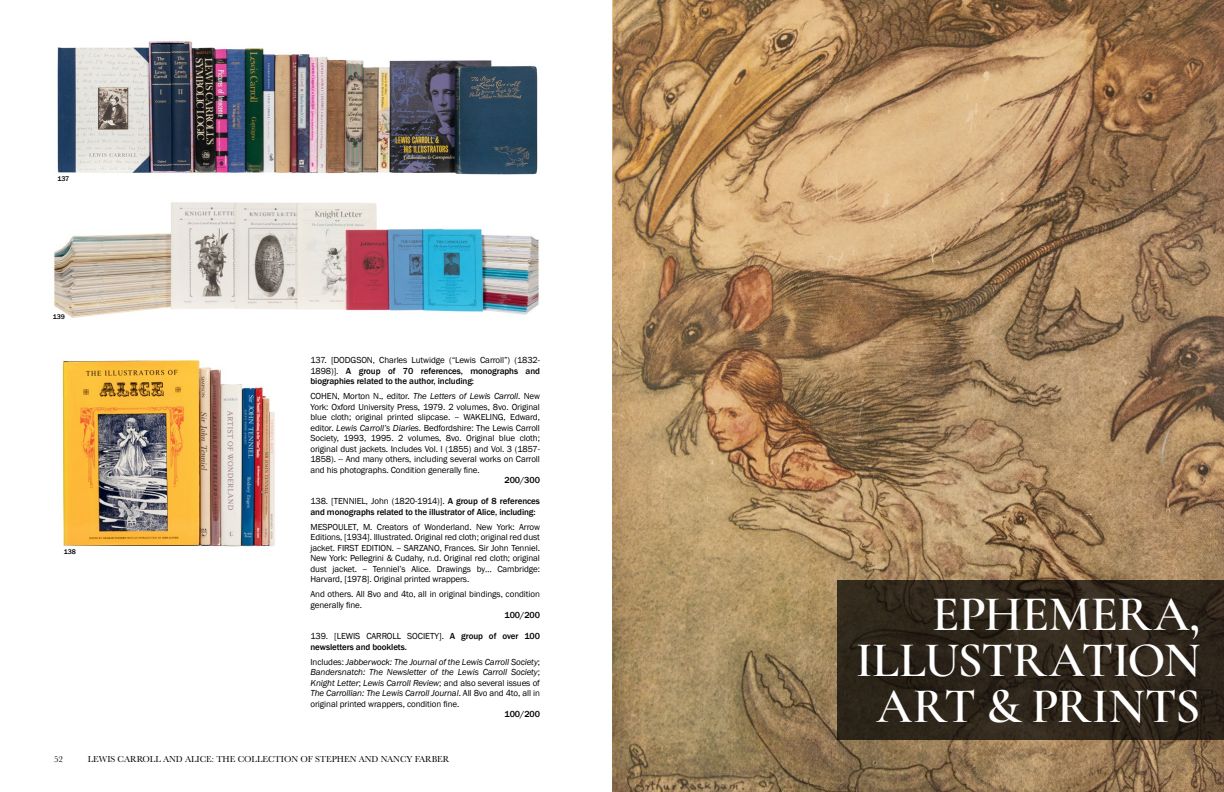
<style>
.page{position:relative;width:1224px;height:792px;background:#fff}
.page>*{position:absolute;margin:0;border:0;box-sizing:border-box;transform-origin:0 0}
.t1{font:600 50px/46px "Cormorant Garamond";letter-spacing:-.015em;color:#fff;text-align:right}
.t2{font:9px/10.5px "Franklin Gothic";letter-spacing:-.01em;color:#000;text-align:justify}
.t3{font:500 9px/10.5px "Franklin Gothic";letter-spacing:-.01em;color:#000}
.t4{font:italic 9px/10.5px "Franklin Gothic";letter-spacing:-.01em;color:#000;text-align:justify}
.t5{font:9px "Baskerville";color:#000}
.t6{font:500 7px "Franklin Gothic";letter-spacing:-.005em;color:#000}
.s1{font-weight:400}
.s2{font-style:italic}
.s3{font-style:normal}
</style>
<div class="page">
<img style="left:612px;top:0;width:612px;height:792px">
<img style="left:53px;top:202px;width:486px;height:116px">
<img style="left:62px;top:359px;width:213px;height:188px">
<img style="left:57px;top:41px;width:481px;height:134px">
<svg style="left:837px;top:581px;width:387px;height:159px;background:#2e251a"></svg>
<p class="t6" style="left:57px;top:174px;width:14px">137</p>
<p class="t6" style="left:53px;top:312px;width:14px">139</p>
<p class="t6" style="left:64px;top:547px;width:14px">138</p>
<p class="t3" style="left:310px;top:355px;width:231px;text-align:justify"><span class="s1">137. [DODGSON, Charles Lutwidge (“Lewis Carroll”) (1832- 1898)].</span> A group of 70 references, monographs and biographies related to the author, including:</p>
<p class="t2" style="left:310px;top:391px;width:231px">COHEN, Morton N., editor. <span class="s2">The Letters of Lewis Carroll</span>. New York: Oxford University Press, 1979. 2 volumes, 8vo. Original blue cloth; original printed slipcase. -- WAKELING, Edward, editor. <span class="s2">Lewis Carroll’s Diaries.</span> Bedfordshire: The Lewis Carroll Society, 1993, 1995. 2 volumes, 8vo. Original blue cloth; original dust jackets. Includes Vol. I (1855) and Vol. 3 (1857- 1858). -- And many others, including several works on Carroll and his photographs. Condition generally fine.</p>
<p class="t3" style="left:505px;top:475px;width:37px">200/300</p>
<p class="t3" style="left:310px;top:496px;width:231px"><span class="s1">138. [TENNIEL, John (1820-1914)].</span> A group of 8 references and monographs related to the illustrator of Alice, including:</p>
<p class="t2" style="left:310px;top:522px;width:231px">MESPOULET, M. Creators of Wonderland. New York: Arrow Editions, [1934]. Illustrated. Original red cloth; original red dust jacket. FIRST EDITION. -- SARZANO, Frances. Sir John Tenniel.<br>New York: Pellegrini &amp; Cudahy, n.d. Original red cloth; original dust jacket. -- Tenniel’s Alice. Drawings by… Cambridge:<br>Harvard, [1978]. Original printed wrappers.</p>
<p class="t2" style="left:310px;top:589px;width:231px">And others. All 8vo and 4to, all in original bindings, condition generally fine.</p>
<p class="t3" style="left:505px;top:610px;width:37px">100/200</p>
<p class="t3" style="left:310px;top:631px;width:231px"><span class="s1">139. [LEWIS CARROLL SOCIETY].</span> A group of over 100 newsletters and booklets.</p>
<p class="t4" style="left:310px;top:657px;width:231px"><span class="s3">Includes:</span> Jabberwock: The Journal of the Lewis Carroll Society<span class="s3">; </span>Bandersnatch: The Newsletter of the Lewis Carroll Society<span class="s3">; </span>Knight Letter<span class="s3">;</span> Lewis Carroll Review<span class="s3">; and also several issues of </span>The Carrollian: The Lewis Carroll Journal<span class="s3">. All 8vo and 4to, all in original printed wrappers, condition fine.</span></p>
<p class="t3" style="left:505px;top:709px;width:37px">100/200</p>
<p class="t5" style="left:54px;top:753px;width:10px">52</p>
<p class="t5" style="left:88px;top:753px;width:363px">LEWIS CARROLL AND ALICE: THE COLLECTION OF STEPHEN AND NANCY FARBER</p>
<h1 class="t1" style="left:856px;top:591px;width:346px">EPHEMERA,<br>ILLUSTRATION<br>ART &amp; PRINTS</h1>
</div>
